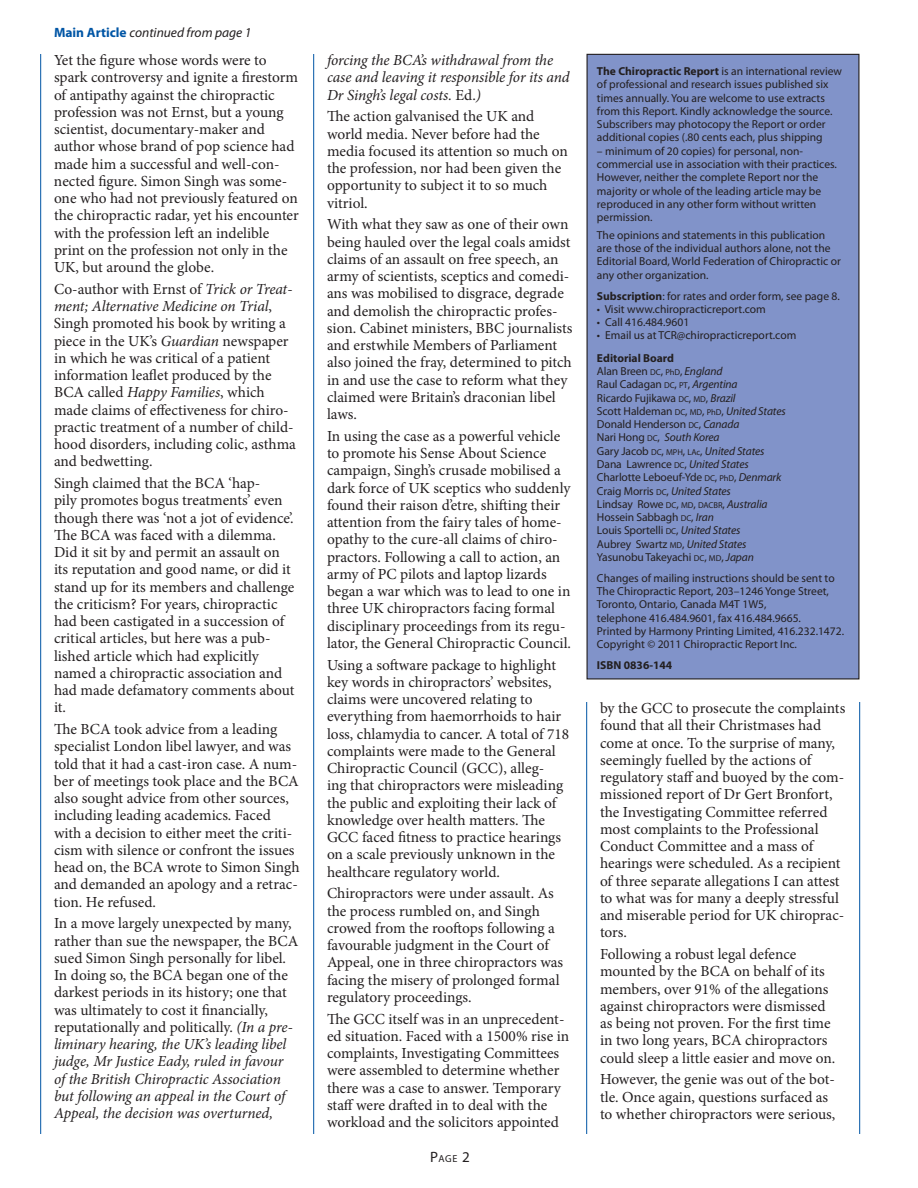
<style>
.page{position:relative;width:918px;height:1188px;background:#fff}
.page>*{position:absolute;margin:0;border:0;box-sizing:border-box;transform-origin:0 0}
.t1{font:15.3px/17.2px "Minion Pro";color:#231f20}
.t2{font:italic 15.3px/17.2px "Minion Pro";letter-spacing:-.01em;color:#231f20}
.t3{font:italic 13.5px "Myriad Pro";color:#231f20}
.t4{font:11.55px/13.4px "Myriad Pro";color:#231f20}
.t5{font:700 11.55px "Myriad Pro";color:#231f20}
.t6{font:10.2px "Myriad Pro";color:#231f20}
.s1{font-weight:700;font-style:normal;color:#0155a5}
.s2{font-style:italic}
.s3{font-style:normal}
.s4{font-size:15px}
.s5{font-weight:700}
.s6{font-size:8.55px}
</style>
<div class="page">
<div style="left:587px;top:54px;width:272px;height:625px;background:#8193c9"></div>
<hr style="left:586px;top:702px;width:1px;height:432px;background:#0155a5">
<hr style="left:859px;top:702px;width:1px;height:432px;background:#0155a5">
<hr style="left:313px;top:54px;width:1px;height:1080px;background:#0155a5">
<hr style="left:40px;top:54px;width:1px;height:1080px;background:#0155a5">
<p class="t3" style="left:54px;top:24px;width:199px"><span class="s1">Main Article</span> continued from page 1</p>
<p class="t1" style="left:54px;top:52px;width:246px">Yet the figure whose words were to spark controversy and ignite a firestorm of antipathy against the chiropractic profession was not Ernst, but a young scientist, documentary-maker and author whose brand of pop science had made him a successful and well-con&shy;nected figure. Simon Singh was some&shy;one who had not previously featured on the chiropractic radar, yet his encounter with the profession left an indelible print on the profession not only in the UK, but around the globe.</p>
<p class="t1" style="left:54px;top:280px;width:244px">Co-author with Ernst of <span class="s2">Trick or Treat&shy;ment; Alternative Medicine on Trial</span>, Singh promoted his book by writing a piece in the UK’s <span class="s2">Guardian</span> newspaper in which he was critical of a patient information leaflet produced by the BCA called <span class="s2">Happy Families</span>, which made claims of effectiveness for chiro&shy;practic treatment of a number of child&shy;hood disorders, including colic, asthma and bedwetting.</p>
<p class="t1" style="left:54px;top:475px;width:242px">Singh claimed that the BCA ‘hap-<br>pily promotes bogus treatments’ even though there was ‘not a jot of evidence’.<br>The BCA was faced with a dilemma.<br>Did it sit by and permit an assault on its reputation and good name, or did it stand up for its members and challenge the criticism? For years, chiropractic had been castigated in a succession of critical articles, but here was a pub&shy;lished article which had explicitly named a chiropractic association and had made defamatory comments about it.</p>
<p class="t1" style="left:54px;top:721px;width:247px">The BCA took advice from a leading specialist London libel lawyer, and was told that it had a cast-iron case. A num&shy;ber of meetings took place and the BCA also sought advice from other sources, including leading academics. Faced with a decision to either meet the criti&shy;cism with silence or confront the issues head on, the BCA wrote to Simon Singh and demanded an apology and a retrac&shy;tion. He refused.</p>
<p class="t1" style="left:54px;top:915px;width:245px">In a move largely unexpected by many, rather than sue the newspaper, the BCA sued Simon Singh personally for libel.<br>In doing so, the BCA began one of the darkest periods in its history; one that was ultimately to cost it financially, reputationally and politically. <span class="s2">(In a pre&shy;liminary hearing, the UK’s leading libel judge, Mr Justice Eady, ruled in favour of the British Chiropractic Association but following an appeal in the Court of Appeal, the decision was overturned,</span></p>
<p class="t2" style="left:327px;top:52px;width:244px">forcing the BCA’s withdrawal from the case and leaving it responsible for its and<br>Dr Singh’s legal costs. <span class="s3">Ed.</span>)</p>
<p class="t1" style="left:327px;top:108px;width:242px">The action galvanised the UK and world media. Never before had the media focused its attention so much on the profession, nor had been given the opportunity to subject it to so much vitriol.</p>
<p class="t1" style="left:327px;top:216px;width:247px">With what they saw as one of their own being hauled over the legal coals amidst claims of an assault on free speech, an army of scientists, sceptics and comedi&shy;ans was mobilised to disgrace, degrade and demolish the chiropractic profes&shy;sion. Cabinet ministers, BB C journalists and erstwhile Members of Parliament also joined the fray, determined to pitch in and use the case to reform what they claimed were Britain’s draconian libel laws.</p>
<p class="t1" style="left:327px;top:427px;width:246px">In using the case as a powerful vehicle to promote his Sense About Science campaign, Singh’s crusade mobilised a dark force of UK sceptics who suddenly found their raison d’etre, shifting their attention from the fairy tales of home&shy;opathy to the cure-all claims of chiro&shy;practors. Following a call to action, an army of PC pilots and laptop lizards began a war which was to lead to one in three UK chiropractors facing formal disciplinary proceedings from its regu&shy;lator, the General Chiropractic Council.</p>
<p class="t1" style="left:327px;top:656px;width:244px">Using a software package to highlight key words in chiropractors’ websites, claims were uncovered relating to everything from haemorrhoids to hair loss, chlamydia to cancer. A total of 718 complaints were made to the General Chiropractic Council (GCC), alleg-<br>ing that chiropractors were misleading the public and exploiting their lack of knowledge over health matters. The GCC faced fitness to practice hearings on a scale previously unknown in the healthcare regulatory world.</p>
<p class="t1" style="left:327px;top:885px;width:238px">Chiropractors were under assault. As the process rumbled on, and Singh crowed from the rooftops following a favourable judgment in the Court of Appeal, one in three chiropractors was facing the misery of prolonged formal regulatory proceedings.</p>
<p class="t1" style="left:327px;top:1010px;width:244px">The GCC itself was in an unprecedent&shy;ed situation. Faced with a 1500% rise in complaints, Investigating Committees were assembled to determine whether there was a case to answer. Temporary staff were drafted in to deal with the workload and the solicitors appointed</p>
<p class="t6" style="left:430px;top:1152px;width:29px"><span class="s4">P</span>age</p>
<p class="t4" style="left:597px;top:64px;width:247px"><span class="s5">The Chiropractic Report</span> is an international review of professional and research issues published six times annually. You are welcome to use extracts from this Report. Kindly acknowledge the source.<br>Subscribers may photocopy the Report or order additional copies (.80 cents each, plus shipping</p>
<p class="t4" style="left:597px;top:144px;width:241px">– minimum of 20 copies) for personal, non&shy;commercial use in association with their practices.<br>However, neither the complete Report nor the majority or whole of the leading article may be reproduced in any other form without written permission.</p>
<p class="t4" style="left:597px;top:228px;width:245px">The opinions and statements in this publication are those of the individual authors alone, not the Editorial Board, World Federation of Chiropractic or any other organization.</p>
<p class="t4" style="left:597px;top:289px;width:244px"><span class="s5">Subscription</span>: for rates and order form, see page 8.</p>
<p class="t4" style="left:597px;top:302px;width:170px">• Visit www.chiropracticreport.com</p>
<p class="t4" style="left:597px;top:315px;width:94px">• Call 416.484.9601</p>
<p class="t4" style="left:597px;top:329px;width:201px">• Email us at TCR@chiropracticreport.com</p>
<p class="t4" style="left:597px;top:351px;width:190px"><span class="s5">Editorial Board<br></span>Alan Breen <span class="s6">DC</span>, <span class="s6">PhD</span>, <span class="s2">England<br></span>Raul Cadagan <span class="s6">DC</span>, <span class="s6">PT</span>, <span class="s2">Argentina<br></span>Ricardo Fujikawa <span class="s6">DC</span>, <span class="s6">MD</span>, <span class="s2">Brazil<br></span>Scott Haldeman <span class="s6">DC</span>, <span class="s6">MD</span>, <span class="s6">PhD</span>, <span class="s2">United States<br></span>Donald Henderson <span class="s6">DC</span>, <span class="s2">Canada<br></span>Nari Hong <span class="s6">DC</span>, <span class="s2">South Korea<br></span>Gary Jacob <span class="s6">DC</span>, <span class="s6">MPH</span>, <span class="s6">LAc</span>, <span class="s2">United States<br></span>Dana Lawrence <span class="s6">DC</span>, <span class="s2">United States<br></span>Charlotte Leboeuf-Yde <span class="s6">DC</span>, <span class="s6">PhD</span>, <span class="s2">Denmark<br></span>Craig Morris <span class="s6">DC</span>, <span class="s2">United States<br></span>Lindsay Rowe <span class="s6">DC</span>, <span class="s6">MD</span>, <span class="s6">DACBR</span>, <span class="s2">Australia<br></span>Hossein Sabbagh <span class="s6">DC</span>, <span class="s2">Iran<br></span>Louis Sportelli <span class="s6">DC</span>, <span class="s2">United States<br></span>Aubrey Swartz <span class="s6">MD</span>, <span class="s2">United States<br></span>Yasunobu Takeyachi <span class="s6">DC</span>, <span class="s6">MD</span>, <span class="s2">Japan</span></p>
<p class="t4" style="left:597px;top:571px;width:249px">Changes of mailing instructions should be sent to The Chiropractic Report, 203–1246 Yonge Street, Toronto, Ontario, Canada M4T 1W5,<br>telephone 416.484.9601, fax 416.484.9665.<br>Printed by Harmony Printing Limited, 416.232.1472.<br>Copyright © 2011 Chiropractic Report Inc.</p>
<p class="t5" style="left:597px;top:657px;width:77px">ISBN 0836-144</p>
<p class="t1" style="left:600px;top:700px;width:247px">by the GCC to prosecute the complaints found that all their Christmases had come at once. To the surprise of many, seemingly fuelled by the actions of regulatory staff and buoyed by the com&shy;missioned report of Dr Gert Bronfort, the Investigating Committee referred most complaints to the Professional Conduct Committee and a mass of hearings were scheduled. As a recipient of three separate allegations I can attest to what was for many a deeply stressful and miserable period for UK chiroprac&shy;tors.</p>
<p class="t1" style="left:600px;top:946px;width:237px">Following a robust legal defence mounted by the BCA on behalf of its members, over 91% of the allegations against chiropractors were dismissed as being not proven. For the first time in two long years, BCA chiropractors could sleep a little easier and move on.</p>
<p class="t1" style="left:600px;top:1071px;width:237px">However, the genie was out of the bot&shy;tle. Once again, questions surfaced as to whether chiropractors were serious,</p>
</div>
